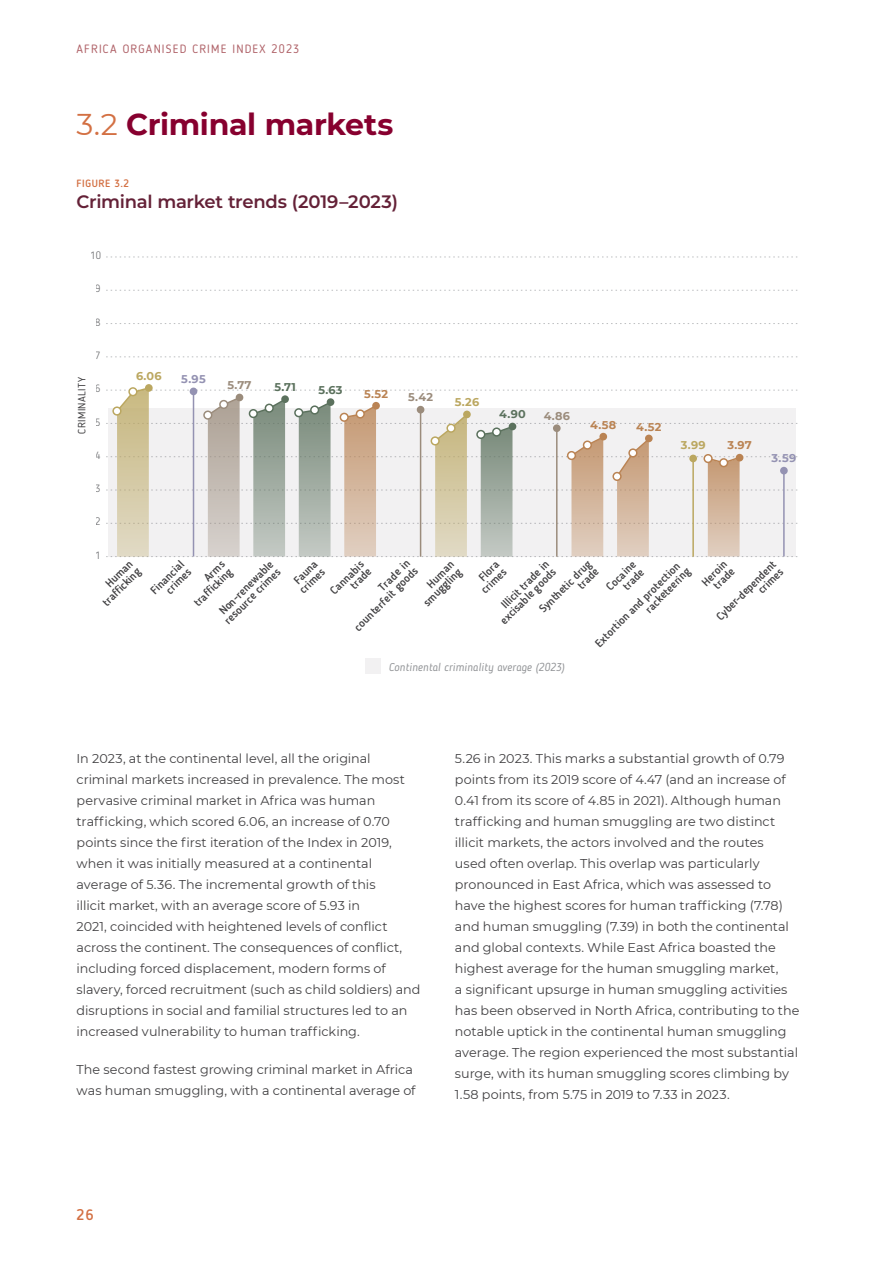
<style>
.page{position:relative;width:893px;height:1263px;background:#fff}
.page>*{position:absolute;margin:0;border:0;box-sizing:border-box;transform-origin:0 0}
.t1{font:700 30px "Montserrat";letter-spacing:-.01em;color:#87002f}
.t2{font:600 18px "Montserrat";letter-spacing:-.015em;color:#642137}
.t3{font:500 15px "Blogger Sans";color:#d37043}
.t4{font:12.75px/21px "Montserrat";color:#414042}
.t5{font:12px "Blogger Sans";letter-spacing:.1em;color:#b06369}
.t6{font:500 11.25px/10.5px "Blogger Sans";color:#414042;text-align:right}
.t7{font:italic 11.25px "Blogger Sans";letter-spacing:.01em;color:#939598}
.t8{font:700 11.25px "Montserrat";letter-spacing:.015em;color:#ba8353}
.t9{font:700 11.25px "Montserrat";color:#bba760}
.t10{font:700 11.25px "Montserrat";color:#9b8c7c}
.t11{font:700 11.25px "Montserrat";color:#5b715d}
.t12{font:700 11.25px "Montserrat";color:#9492b2}
.t13{font:300 10.5px "Blogger Sans";color:#6d6e71}
.t14{font:10.5px "Blogger Sans";letter-spacing:.04em;color:#414042}
.t15{font:500 10.5px "Blogger Sans";letter-spacing:.055em;color:#d37043}
.s1{font-weight:400;color:#d37043}
</style>
<div class="page">
<svg style="left:106px;top:357px;width:691px;height:1px"></svg>
<svg style="left:106px;top:323px;width:691px;height:1px"></svg>
<svg style="left:106px;top:290px;width:691px;height:1px"></svg>
<svg style="left:106px;top:257px;width:691px;height:1px"></svg>
<div style="left:365px;top:659px;width:15px;height:15px;background:#f2f1f2"></div>
<svg style="left:106px;top:386px;width:691px;height:171px"></svg>
<div style="left:704px;top:455px;width:8px;height:7px;background:#fff;border-radius:50%"></div>
<div style="left:703px;top:454px;width:10px;height:9px;border:2px solid #ba8353;border-radius:50%"></div>
<div style="left:720px;top:459px;width:7px;height:8px;background:#fff;border-radius:50%"></div>
<div style="left:719px;top:458px;width:9px;height:9px;border:2px solid #ba8353;border-radius:50%"></div>
<p class="t5" style="left:77px;top:41px;width:224px">AFRICA ORGANISED CRIME INDEX 2023</p>
<h1 class="t1" style="left:77px;top:103px;width:318px"><span class="s1">3.2</span> Criminal markets</h1>
<p class="t15" style="left:77px;top:177px;width:54px">FIGURE 3.2</p>
<h2 class="t2" style="left:77px;top:189px;width:323px">Criminal market trends (2019–2023)</h2>
<p class="t13" style="left:91px;top:249px;width:12px">10</p>
<p class="t13" style="left:96px;top:282px;width:7px">9</p>
<p class="t13" style="left:96px;top:316px;width:7px">8</p>
<p class="t13" style="left:96px;top:349px;width:7px">7</p>
<p class="t13" style="left:96px;top:382px;width:7px">6</p>
<p class="t13" style="left:96px;top:416px;width:7px">5</p>
<p class="t13" style="left:96px;top:449px;width:7px">4</p>
<p class="t13" style="left:96px;top:482px;width:7px">3</p>
<p class="t13" style="left:96px;top:515px;width:7px">2</p>
<p class="t13" style="left:96px;top:549px;width:7px">1</p>
<p class="t9" style="left:136px;top:368px;width:27px">6.06</p>
<p class="t12" style="left:181px;top:371px;width:26px">5.95</p>
<p class="t14" style="left:76px;top:434px;width:58px;rotate:-90deg">CRIMINALITY</p>
<p class="t10" style="left:228px;top:377px;width:25px">5.77</p>
<p class="t11" style="left:274px;top:379px;width:23px">5.71</p>
<p class="t11" style="left:318px;top:382px;width:26px">5.63</p>
<p class="t8" style="left:364px;top:386px;width:26px">5.52</p>
<p class="t10" style="left:408px;top:389px;width:26px">5.42</p>
<p class="t9" style="left:455px;top:394px;width:26px">5.26</p>
<p class="t11" style="left:499px;top:406px;width:28px">4.90</p>
<p class="t10" style="left:544px;top:408px;width:28px">4.86</p>
<p class="t8" style="left:590px;top:417px;width:28px">4.58</p>
<p class="t8" style="left:636px;top:419px;width:27px">4.52</p>
<p class="t9" style="left:681px;top:436px;width:26px">3.99</p>
<p class="t8" style="left:727px;top:437px;width:26px">3.97</p>
<p class="t12" style="left:772px;top:450px;width:26px">3.59</p>
<p class="t6" style="left:92px;top:592px;width:50px;line-height:11.2px;rotate:-45deg">Human traffi cking</p>
<p class="t6" style="left:148px;top:588px;width:44px;rotate:-45deg">Financial crimes</p>
<p class="t6" style="left:184px;top:593px;width:51px;rotate:-45deg">Arms<br>traffi cking</p>
<p class="t6" style="left:537px;top:607px;width:70px;rotate:-45deg">Synthetic drug trade</p>
<p class="t6" style="left:604px;top:584px;width:38px;line-height:11.2px;rotate:-45deg">Cocaine trade</p>
<p class="t6" style="left:715px;top:614px;width:80px;rotate:-45deg">Cyber-dependent crimes</p>
<p class="t6" style="left:344px;top:617px;width:87px;line-height:11.2px;rotate:-45deg">Trade in counterfeit goods</p>
<p class="t6" style="left:414px;top:593px;width:50px;rotate:-45deg">Human smuggling</p>
<p class="t6" style="left:472px;top:580px;width:33px;rotate:-45deg">Flora crimes</p>
<p class="t6" style="left:215px;top:611px;width:76px;text-align:left;rotate:-45deg">Non-renewable resource crimes</p>
<p class="t6" style="left:290px;top:580px;width:33px;text-align:left;rotate:-45deg">Fauna crimes</p>
<p class="t6" style="left:328px;top:589px;width:44px;rotate:-45deg">Cannabis trade</p>
<p class="t6" style="left:491px;top:611px;width:76px;rotate:-45deg">Illicit trade in excisable goods</p>
<p class="t6" style="left:700px;top:580px;width:32px;text-align:center;rotate:-45deg">Heroin trade</p>
<p class="t6" style="left:593px;top:641px;width:120px;line-height:11.2px;rotate:-45deg">Extortion and protection racketeering</p>
<p class="t7" style="left:389px;top:660px;width:177px">Continental criminality average (2023)</p>
<p class="t4" style="left:77px;top:747px;width:346px">In 2023, at the continental level, all the original criminal markets increased in prevalence. The most pervasive criminal market in Africa was human trafficking, which scored 6.06, an increase of 0.70 points since the first iteration of the Index in 2019, when it was initially measured at a continental average of 5.36. The incremental growth of this<br>illicit market, with an average score of 5.93 in<br>2021, coincided with heightened levels of conflict across the continent. The consequences of conflict, including forced displacement, modern forms of slavery, forced recruitment (such as child soldiers) and disruptions in social and familial structures led to an increased vulnerability to human trafficking.</p>
<p class="t4" style="left:77px;top:1058px;width:341px">The second fastest growing criminal market in Africa was human smuggling, with a continental average of</p>
<p class="t4" style="left:455px;top:747px;width:346px">5.26 in 2023. This marks a substantial growth of 0.79 points from its 2019 score of 4.47 (and an increase of 0.41 from its score of 4.85 in 2021). Although human trafficking and human smuggling are two distinct illicit markets, the actors involved and the routes<br>used often overlap. This overlap was particularly pronounced in East Africa, which was assessed to have the highest scores for human trafficking (7.78) and human smuggling (7.39) in both the continental and global contexts. While East Africa boasted the highest average for the human smuggling market,<br>a significant upsurge in human smuggling activities has been observed in North Africa, contributing to the notable uptick in the continental human smuggling average. The region experienced the most substantial surge, with its human smuggling scores climbing by 1.58 points, from 5.75 in 2019 to 7.33 in 2023.</p>
<p class="t3" style="left:77px;top:1206px;width:19px">26</p>
</div>
